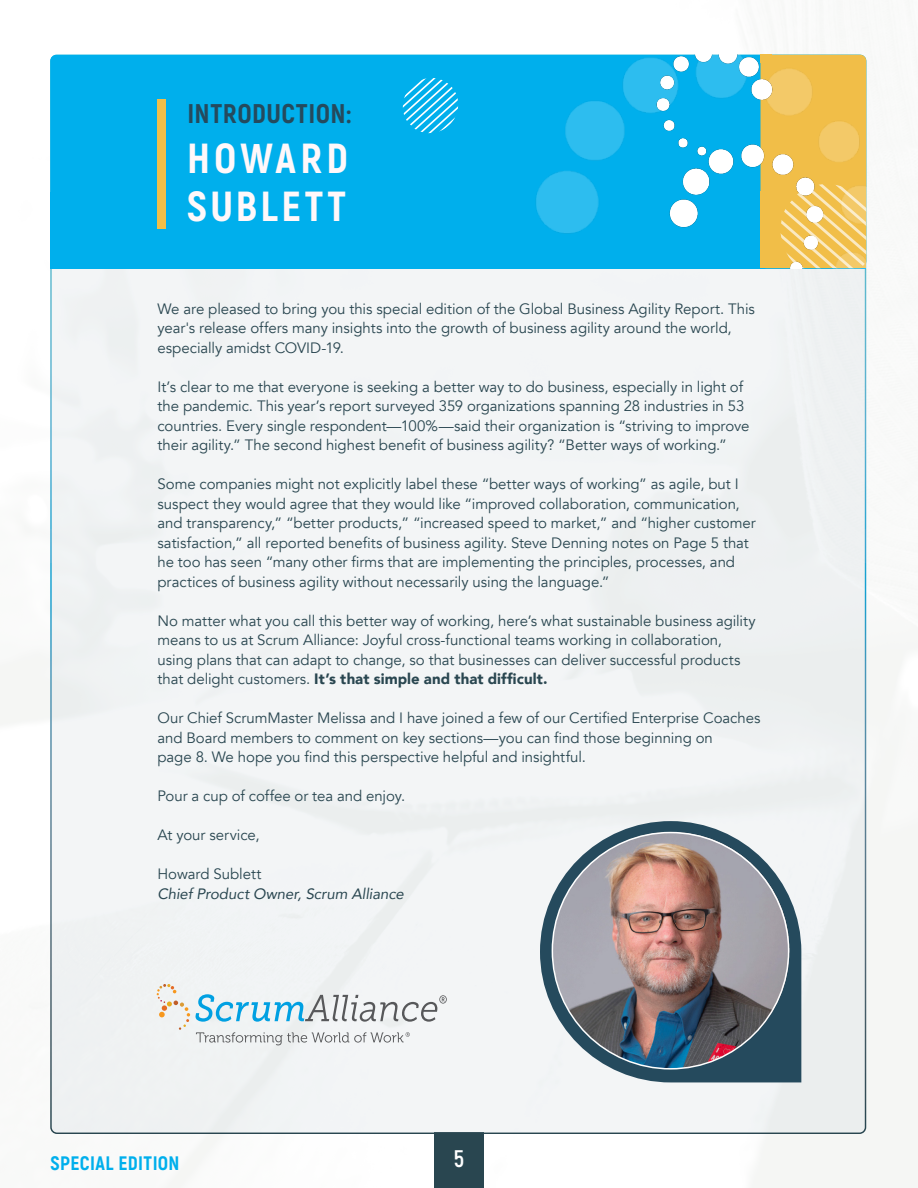
<style>
.page{position:relative;width:918px;height:1188px;background:#fff}
.page>*{position:absolute;margin:0;border:0;box-sizing:border-box;transform-origin:0 0}
.t1{font:800 42px "Akrobat";letter-spacing:.09em;color:#fff8fa}
.Subtitle{font:800 27px "Akrobat";letter-spacing:.02em;color:#254a5d}
.t2{font:700 24px "Akrobat";color:#fff}
.t3{font:800 19.5px "Akrobat";letter-spacing:.02em;color:#00afec}
.Body_Copy{font:15px/19.5px "Avenir";letter-spacing:-.005em;color:#294650}
.Body_Copy-2{font:italic 15px "Avenir";letter-spacing:-.005em;color:#294650}
.s1{font-weight:900}
</style>
<div class="page">
<img style="left:0;top:54px;width:918px;height:1134px">
<div style="left:434px;top:1132px;width:50px;height:56px;background:#294650"></div>
<div style="left:52px;top:259px;width:813px;height:873px;background:#f3f5f6;border-radius:6px"></div>
<div style="left:50px;top:55px;width:816px;height:212px;background:#00afec;border-radius:6px"></div>
<div style="left:50px;top:192px;width:816px;height:76px;background:#00afec"></div>
<div style="left:158px;top:99px;width:8px;height:130px;background:#f1be48"></div>
<svg style="left:540px;top:821px;width:261px;height:261px"></svg>
<img style="left:552px;top:831px;width:238px;height:238px">
<img style="left:536px;top:55px;width:331px;height:213px">
<svg style="left:157px;top:984px;width:290px;height:61px"></svg>
<svg style="left:402px;top:78px;width:57px;height:56px"></svg>
<img style="left:656px;top:55px;width:167px;height:213px">
<svg style="left:779px;top:184px;width:87px;height:84px;background:#f3cd74"></svg>
<p class="Subtitle" style="left:188px;top:97px;width:165px">INTRODUCTION:</p>
<p class="t1" style="left:187px;top:131px;width:162px">HOWARD</p>
<p class="t1" style="left:187px;top:179px;width:160px">SUBLETT</p>
<p class="Body_Copy" style="left:158px;top:299px;width:599px">We are pleased to bring you this special edition of the Global Business Agility Report. This year's release offers many insights into the growth of business agility around the world, especially amidst COVID-19.</p>
<p class="Body_Copy" style="left:158px;top:377px;width:593px">It’s clear to me that everyone is seeking a better way to do business, especially in light of the pandemic. This year’s report surveyed 359 organizations spanning 28 industries in 53 countries. Every single respondent—100%—said their organization is “striving to improve their agility.” The second highest benefit of business agility? “Better ways of working.”</p>
<p class="Body_Copy" style="left:158px;top:475px;width:600px">Some companies might not explicitly label these “better ways of working” as agile, but I suspect they would agree that they would like “improved collaboration, communication, and transparency,” “better products,” “increased speed to market,” and “higher customer satisfaction,” all reported benefits of business agility. Steve Denning notes on Page 5 that he too has seen “many other firms that are implementing the principles, processes, and practices of business agility without necessarily using the language.”</p>
<p class="Body_Copy" style="left:158px;top:611px;width:600px">No matter what you call this better way of working, here’s what sustainable business agility means to us at Scrum Alliance: Joyful cross-functional teams working in collaboration, using plans that can adapt to change, so that businesses can deliver successful products that delight customers. <span class="s1">It’s that simple and that difficult.</span></p>
<p class="Body_Copy" style="left:158px;top:709px;width:604px">Our Chief ScrumMaster Melissa and I have joined a few of our Certified Enterprise Coaches and Board members to comment on key sections—you can find those beginning on<br>page 8. We hope you find this perspective helpful and insightful.</p>
<p class="Body_Copy" style="left:158px;top:787px;width:249px">Pour a cup of coffee or tea and enjoy.</p>
<p class="Body_Copy" style="left:158px;top:826px;width:104px">At your service,</p>
<p class="Body_Copy" style="left:158px;top:865px;width:105px">Howard Sublett</p>
<p class="Body_Copy-2" style="left:158px;top:884px;width:248px">Chief Product Owner, Scrum Alliance</p>
<h3 class="t3" style="left:51px;top:1151px;width:131px">SPECIAL EDITION</h3>
<h3 class="t2" style="left:454px;top:1144px;width:12px">5</h3>
</div>
